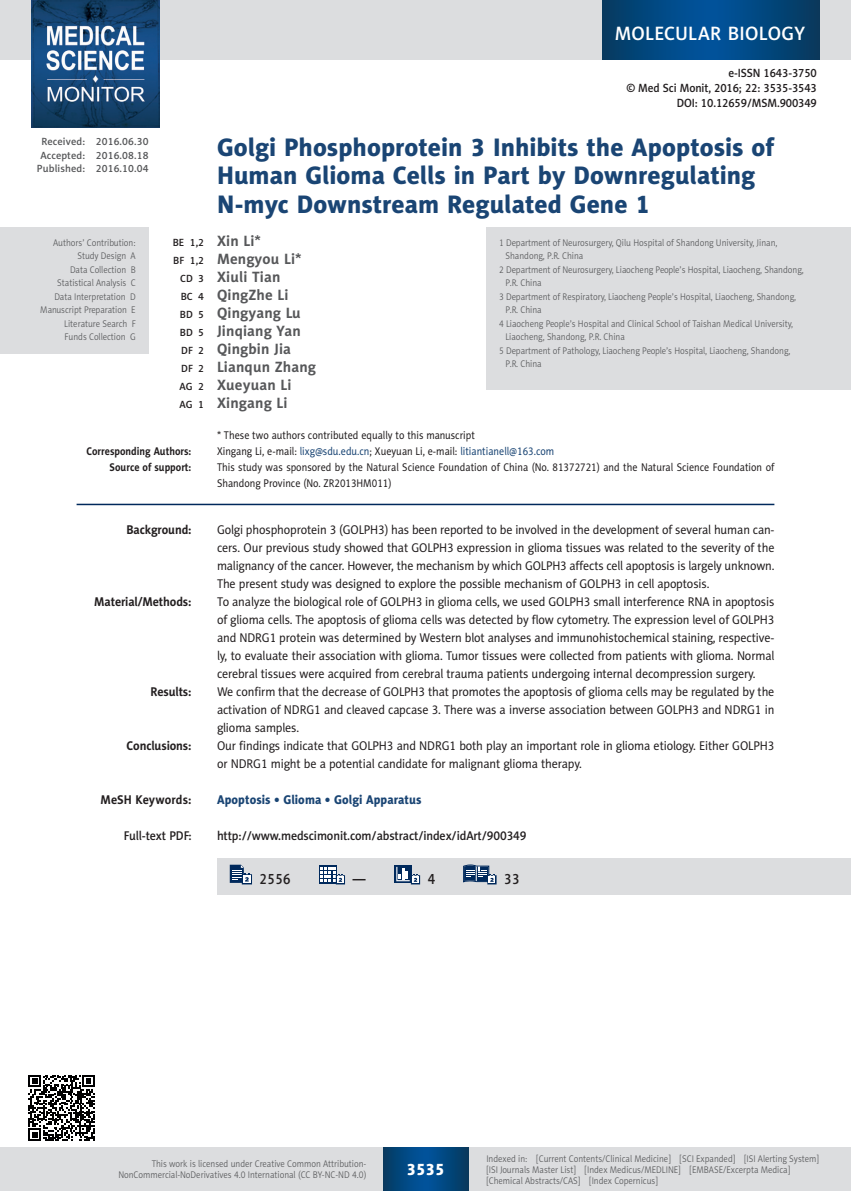
<style>
.page{position:relative;width:851px;height:1191px;background:#fff}
.page>*{position:absolute;margin:0;border:0;box-sizing:border-box;transform-origin:0 0}
.MSM_Tytul{font:25.5px/28.5px "Naomi Sans EFN Heavy";color:#1a4574}
.t1{font:19.5px "Naomi Sans EFN Medium";letter-spacing:.015em;color:#fff}
.t2{font:16.5px "Naomi Sans EFN Heavy";color:#fff}
.MSM_Autorzy{font:700 15px "Naomi Sans EFN";letter-spacing:.01em;color:#57585a}
.MSM_dane{font:15px "Naomi Sans EFN Medium";letter-spacing:.03em;color:#231f20;scale:.9 1}
.MSM_Summary_body{font:12.75px/18px "Naomi Sans EFN";letter-spacing:-.01em;color:#231f20;text-align:justify;scale:.95 1}
.MSM_full_text_pdf{font:12.75px "Naomi Sans EFN Medium";letter-spacing:-.01em;color:#231f20;scale:.95 1}
.MSM_Summary_body-2{font:700 12.75px "Naomi Sans EFN";letter-spacing:-.01em;color:#231f20;scale:.95 1}
.MSM_keywords{font:12.75px "Naomi Sans EFN Heavy";letter-spacing:.005em;color:#1a4574;scale:.95 1}
.MSM_keywords-2{font:700 12.75px "Naomi Sans EFN";letter-spacing:.005em;color:#231f20;scale:.95 1}
.MSM_full_text_pdf-2{font:12px "Naomi Sans EFN Medium";letter-spacing:-.01em;color:#231f20;scale:.95 1}
.MSM_Support{font:11.25px/15.8px "Naomi Sans EFN";color:#231f20;scale:.9 1}
.MSM_Adres{font:11.25px "Naomi Sans EFN";color:#1a4574;scale:.9 1}
.MSM_Adres-2{font:11.25px "Naomi Sans EFN";color:#231f20;scale:.9 1}
.MSM_Adres-3{font:700 11.25px "Naomi Sans EFN";color:#231f20;scale:.9 1}
.MSM_Support-2{font:700 11.25px "Naomi Sans EFN";color:#231f20;scale:.9 1}
.t3{font:10.5px "Naomi Sans EFN Medium";letter-spacing:.01em;color:#57585a}
.MSM_Afiliacja{font:9.75px/13.5px "Naomi Sans EFN Light";color:#57585a;scale:.9 1}
.s1{font-family:"Naomi Sans EFN Medium";font-weight:400;font-size:10.5px;color:#231f20}
.s2{color:#231f20}
</style>
<div class="page">
<div style="left:217px;top:858px;width:633px;height:36px;background:#dcdddf"></div>
<svg style="left:230px;top:864px;width:22px;height:20px"></svg>
<div style="left:319px;top:865px;width:17px;height:18px;background:#00295c"></div>
<svg style="left:320px;top:866px;width:25px;height:18px"></svg>
<div style="left:394px;top:865px;width:18px;height:18px;background:#00295c"></div>
<svg style="left:396px;top:867px;width:24px;height:17px"></svg>
<svg style="left:463px;top:864px;width:33px;height:20px"></svg>
<hr style="left:77px;top:504px;width:697px;height:1px;background:#00295c">
<div style="left:0;top:228px;width:148px;height:126px;background:#dcdddf"></div>
<div style="left:486px;top:228px;width:364px;height:162px;background:#dcdddf"></div>
<svg style="left:28px;top:1075px;width:67px;height:66px"></svg>
<div style="left:0;top:1148px;width:850px;height:43px;background:#dcdddf"></div>
<svg style="left:383px;top:1147px;width:85px;height:43px;background:#02477e"></svg>
<div style="left:0;top:0;width:850px;height:60px;background:#dcdddf"></div>
<img style="left:32px;top:0;width:127px;height:128px">
<svg style="left:602px;top:0;width:217px;height:60px;background:#02477e"></svg>
<h2 class="t1" style="left:614px;top:22px;width:192px">MOLECULAR BIOLOGY</h2>
<p class="MSM_full_text_pdf-2" style="left:728px;top:66px;width:95px">e-ISSN 1643-3750</p>
<p class="MSM_full_text_pdf-2" style="left:626px;top:81px;width:202px">© Med Sci Monit, 2016; 22: 3535-3543</p>
<p class="MSM_full_text_pdf-2" style="left:676px;top:96px;width:149px">DOI: 10.12659/MSM.900349</p>
<p class="MSM_Tytul" style="left:217px;top:132px;width:558px">Golgi Phosphoprotein 3 Inhibits the Apoptosis of<br>Human Glioma Cells in Part by Downregulating<br>N-myc Downstream Regulated Gene 1</p>
<p class="MSM_Autorzy" style="left:173px;top:232px;width:90px"><span class="s1">BE 1,2</span> Xin Li*</p>
<p class="MSM_Autorzy" style="left:173px;top:250px;width:130px"><span class="s1">BF 1,2</span> Mengyou Li*</p>
<p class="MSM_Autorzy" style="left:180px;top:268px;width:102px"><span class="s1">CD 3</span> Xiuli Tian</p>
<p class="MSM_Autorzy" style="left:181px;top:286px;width:109px"><span class="s1">BC 4</span> QingZhe Li</p>
<p class="MSM_Autorzy" style="left:180px;top:304px;width:122px"><span class="s1">BD 5</span> Qingyang Lu</p>
<p class="MSM_Autorzy" style="left:180px;top:322px;width:123px"><span class="s1">BD 5</span> Jinqiang Yan</p>
<p class="MSM_Autorzy" style="left:181px;top:340px;width:111px"><span class="s1">DF 2</span> Qingbin Jia</p>
<p class="MSM_Autorzy" style="left:181px;top:358px;width:136px"><span class="s1">DF 2</span> Lianqun Zhang</p>
<p class="MSM_Autorzy" style="left:179px;top:376px;width:113px"><span class="s1">AG 2</span> Xueyuan Li</p>
<p class="MSM_Autorzy" style="left:179px;top:394px;width:109px"><span class="s1">AG 1</span> Xingang Li</p>
<p class="MSM_Adres-2" style="left:217px;top:429px;width:288px">* These two authors contributed equally to this manuscript</p>
<p class="MSM_Adres-3" style="left:86px;top:445px;width:118px">Corresponding Authors:</p>
<p class="MSM_Adres" style="left:217px;top:445px;width:376px"><span class="s2">Xingang Li, e-mail:</span> lixg@sdu.edu.cn<span class="s2">; Xueyuan Li, e-mail:</span> litiantianell@163.com</p>
<p class="MSM_Support-2" style="left:110px;top:460px;width:92px">Source of support:</p>
<p class="MSM_Support" style="left:217px;top:459px;width:620px">This study was sponsored by the Natural Science Foundation of China (No. 81372721) and the Natural Science Foundation of<br>Shandong Province (No. ZR2013HM011)</p>
<p class="MSM_Summary_body-2" style="left:126px;top:522px;width:70px">Background:</p>
<p class="MSM_Summary_body" style="left:217px;top:521px;width:588px">Golgi phosphoprotein 3 (GOLPH3) has been reported to be involved in the development of several human can&shy;cers. Our previous study showed that GOLPH3 expression in glioma tissues was related to the severity of the malignancy of the cancer. However, the mechanism by which GOLPH3 affects cell apoptosis is largely unknown.<br>The present study was designed to explore the possible mechanism of GOLPH3 in cell apoptosis.</p>
<p class="MSM_Summary_body-2" style="left:94px;top:594px;width:104px">Material/Methods:</p>
<p class="MSM_Summary_body" style="left:217px;top:593px;width:588px">To analyze the biological role of GOLPH3 in glioma cells, we used GOLPH3 small interference RNA in apoptosis of glioma cells. The apoptosis of glioma cells was detected by flow cytometry. The expression level of GOLPH3 and NDRG1 protein was determined by Western blot analyses and immunohistochemical staining, respective&shy;ly, to evaluate their association with glioma. Tumor tissues were collected from patients with glioma. Normal cerebral tissues were acquired from cerebral trauma patients undergoing internal decompression surgery.</p>
<p class="MSM_Summary_body-2" style="left:150px;top:684px;width:45px">Results:</p>
<p class="MSM_Summary_body" style="left:217px;top:683px;width:588px">We confirm that the decrease of GOLPH3 that promotes the apoptosis of glioma cells may be regulated by the activation of NDRG1 and cleaved capcase 3. There was a inverse association between GOLPH3 and NDRG1 in glioma samples.</p>
<p class="MSM_Summary_body-2" style="left:127px;top:738px;width:70px">Conclusions:</p>
<p class="MSM_Summary_body" style="left:217px;top:737px;width:588px">Our findings indicate that GOLPH3 and NDRG1 both play an important role in glioma etiology. Either GOLPH3 or NDRG1 might be a potential candidate for malignant glioma therapy.</p>
<p class="MSM_keywords-2" style="left:100px;top:792px;width:97px">MeSH Keywords:</p>
<p class="MSM_keywords" style="left:217px;top:792px;width:217px">Apoptosis • Glioma • Golgi Apparatus</p>
<p class="MSM_full_text_pdf" style="left:124px;top:828px;width:73px">Full-text PDF:</p>
<p class="MSM_full_text_pdf" style="left:217px;top:828px;width:327px">http://www.medscimonit.com/abstract/index/idArt/900349</p>
<p class="t3" style="left:41px;top:136px;width:109px">Received: 2016.06.30</p>
<p class="t3" style="left:40px;top:149px;width:110px">Accepted: 2016.08.18</p>
<p class="t3" style="left:37px;top:163px;width:113px">Published: 2016.10.04</p>
<p class="MSM_Afiliacja" style="left:53px;top:236px;width:93px">Authors’ Contribution:</p>
<p class="MSM_Afiliacja" style="left:77px;top:249px;width:66px">Study Design A</p>
<p class="MSM_Afiliacja" style="left:70px;top:263px;width:74px">Data Collection B</p>
<p class="MSM_Afiliacja" style="left:57px;top:276px;width:89px">Statistical Analysis C</p>
<p class="MSM_Afiliacja" style="left:54px;top:290px;width:92px">Data Interpretation D</p>
<p class="MSM_Afiliacja" style="left:40px;top:303px;width:107px">Manuscript Preparation E</p>
<p class="MSM_Afiliacja" style="left:64px;top:317px;width:81px">Literature Search F</p>
<p class="MSM_Afiliacja" style="left:65px;top:330px;width:80px">Funds Collection G</p>
<p class="MSM_Afiliacja" style="left:505px;top:236px;width:303px;text-indent:-6px">1 Department of Neurosurgery, Qilu Hospital of Shandong University, Jinan,<br>Shandong, P.R. China</p>
<p class="MSM_Afiliacja" style="left:505px;top:263px;width:333px;text-indent:-6px">2 Department of Neurosurgery, Liaocheng People’s Hospital, Liaocheng, Shandong,<br>P.R. China</p>
<p class="MSM_Afiliacja" style="left:505px;top:290px;width:324px;text-indent:-6px">3 Department of Respiratory, Liaocheng People’s Hospital, Liaocheng, Shandong,<br>P.R. China</p>
<p class="MSM_Afiliacja" style="left:505px;top:317px;width:321px;text-indent:-6px">4 Liaocheng People’s Hospital and Clinical School of Taishan Medical University,<br>Liaocheng, Shandong, P.R. China</p>
<p class="MSM_Afiliacja" style="left:505px;top:344px;width:318px;text-indent:-6px">5 Department of Pathology, Liaocheng People’s Hospital, Liaocheng, Shandong,<br>P.R. China</p>
<p class="MSM_dane" style="left:259px;top:870px;width:36px">2556</p>
<p class="MSM_dane" style="left:352px;top:870px;width:16px">—</p>
<p class="MSM_dane" style="left:427px;top:870px;width:10px">4</p>
<p class="MSM_dane" style="left:504px;top:870px;width:19px">33</p>
<p class="MSM_Afiliacja" style="left:118px;top:1158px;width:277px;line-height:11.2px;text-align:right">This work is licensed under Creative Common Attribution-<br>NonCommercial-NoDerivatives 4.0 International (CC BY-NC-ND 4.0)</p>
<p class="t2" style="left:406px;top:1159px;width:40px">3535</p>
<p class="MSM_Afiliacja" style="left:486px;top:1152px;width:371px;line-height:11.2px">Indexed in: [Current Contents/Clinical Medicine] [SCI Expanded] [ISI Alerting System] [ISI Journals Master List] [Index Medicus/MEDLINE] [EMBASE/Excerpta Medica] [Chemical Abstracts/CAS] [Index Copernicus]</p>
</div>
